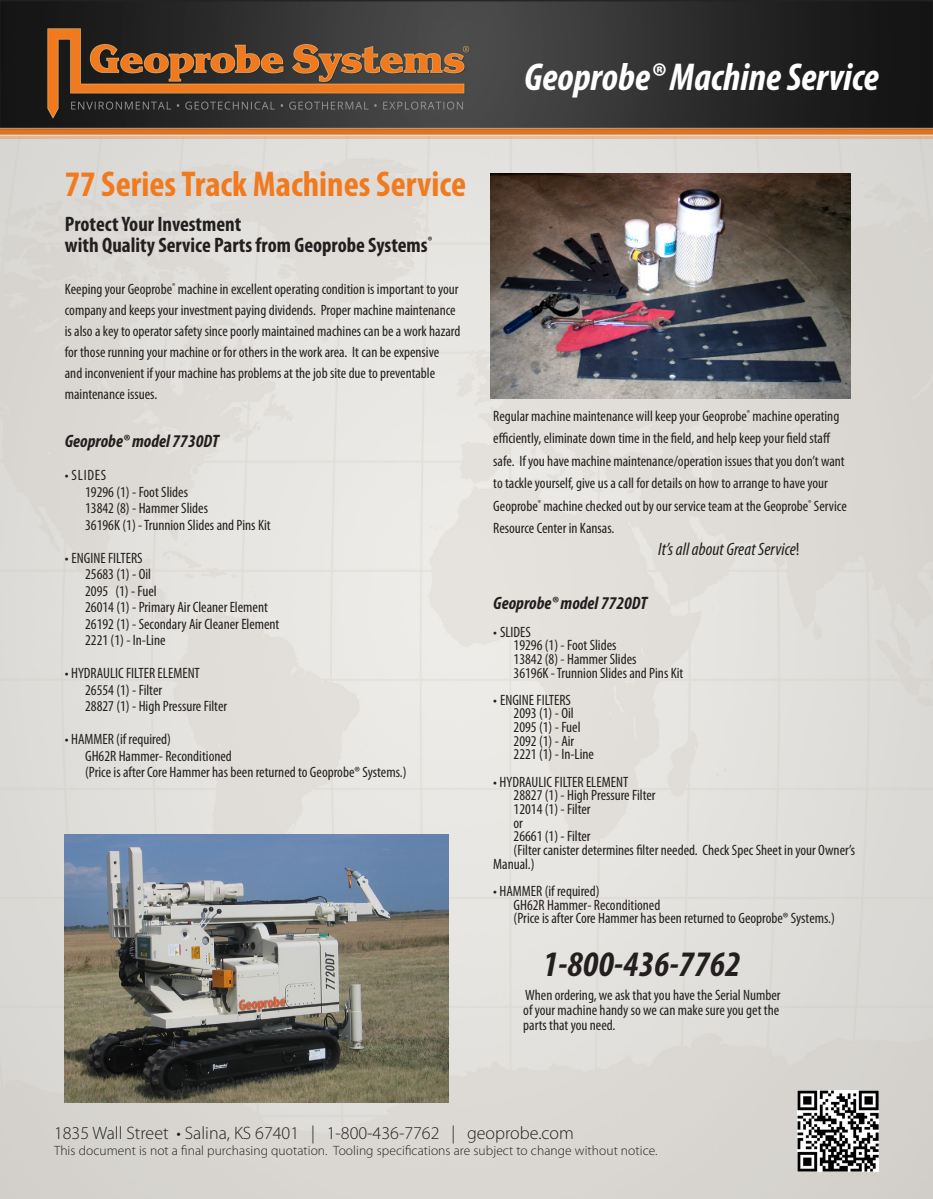
<style>
.page{position:relative;width:933px;height:1199px;background:#fff}
.page>*{position:absolute;margin:0;border:0;box-sizing:border-box;transform-origin:0 0}
.white_heading{font:italic 700 condensed 39px "Myriad Pro";color:#fff}
.Heading_1{font:700 condensed 36px "Myriad Pro";color:#f17a1f}
.t1{font:italic 700 condensed 36px "Myriad Pro";color:#231f20}
.t2{font:700 condensed 21px "Myriad Pro";color:#231f20}
.Heading_3{font:300 18px "Myriad Pro";color:#231f20}
.Main_Text{font:italic 700 condensed 18px "Myriad Pro";color:#231f20}
.t3{font:italic condensed 18px "Myriad Pro";color:#231f20}
.Main_Text-2{font:condensed 15px/21px "Myriad Pro";color:#231f20}
.Heading_3-2{font:300 13.5px "Myriad Pro";letter-spacing:.005em;color:#231f20}
.s1{font-style:normal}
</style>
<div class="page">
<img style="left:0;top:0;width:932px;height:1199px">
<img style="left:797px;top:1091px;width:81px;height:81px">
<img style="left:65px;top:835px;width:383px;height:267px">
<img style="left:490px;top:174px;width:360px;height:225px">
<p class="white_heading" style="left:524px;top:53px;width:356px">Geoprobe® Machine Service</p>
<p class="Heading_1" style="left:65px;top:161px;width:403px">77 Series Track Machines Service</p>
<p class="t2" style="left:65px;top:211px;width:178px">Protect Your Investment</p>
<p class="t2" style="left:65px;top:232px;width:369px">with Quality Service Parts from Geoprobe Systems<sup>®</sup></p>
<p class="Main_Text-2" style="left:65px;top:279px;width:397px">Keeping your Geoprobe<sup>®</sup> machine in excellent operating condition is important to your company and keeps your investment paying dividends. Proper machine maintenance is also a key to operator safety since poorly maintained machines can be a work hazard for those running your machine or for others in the work area. It can be expensive and inconvenient if your machine has problems at the job site due to preventable maintenance issues.</p>
<p class="Main_Text" style="left:65px;top:430px;width:155px">Geoprobe® model 7730DT</p>
<p class="Main_Text-2" style="left:65px;top:464px;width:43px">• SLIDES</p>
<p class="Main_Text-2" style="left:85px;top:481px;width:104px">19296 (1) - Foot Slides</p>
<p class="Main_Text-2" style="left:85px;top:497px;width:124px">13842 (8) - Hammer Slides</p>
<p class="Main_Text-2" style="left:85px;top:514px;width:187px">36196K (1) -Trunnion Slides and Pins Kit</p>
<p class="Main_Text-2" style="left:65px;top:547px;width:79px">• ENGINE FILTERS</p>
<p class="Main_Text-2" style="left:85px;top:563px;width:67px">25683 (1) - Oil</p>
<p class="Main_Text-2" style="left:85px;top:580px;width:73px">2095 (1) - Fuel</p>
<p class="Main_Text-2" style="left:85px;top:596px;width:184px">26014 (1) - Primary Air Cleaner Element</p>
<p class="Main_Text-2" style="left:85px;top:613px;width:196px">26192 (1) - Secondary Air Cleaner Element</p>
<p class="Main_Text-2" style="left:85px;top:629px;width:82px">2221 (1) - In-Line</p>
<p class="Main_Text-2" style="left:65px;top:662px;width:136px">• HYDRAULIC FILTER ELEMENT</p>
<p class="Main_Text-2" style="left:85px;top:679px;width:78px">26554 (1) - Filter</p>
<p class="Main_Text-2" style="left:85px;top:695px;width:143px">28827 (1) - High Pressure Filter</p>
<p class="Main_Text-2" style="left:65px;top:728px;width:108px">• HAMMER (if required)</p>
<p class="Main_Text-2" style="left:85px;top:745px;width:148px">GH62R Hammer- Reconditioned</p>
<p class="Main_Text-2" style="left:85px;top:761px;width:323px">(Price is after Core Hammer has been returned to Geoprobe® Systems.)</p>
<p class="Main_Text-2" style="left:493px;top:404px;width:355px;line-height:22.5px">Regular machine maintenance will keep your Geoprobe<sup>®</sup> machine operating efficiently, eliminate down time in the field, and help keep your field staff safe. If you have machine maintenance/operation issues that you don’t want to tackle yourself, give us a call for details on how to arrange to have your Geoprobe<sup>®</sup> machine checked out by our service team at the Geoprobe<sup>®</sup> Service Resource Center in Kansas.</p>
<p class="t3" style="left:658px;top:538px;width:142px">It’s all about Great Service<span class="s1">!</span></p>
<p class="Main_Text" style="left:493px;top:592px;width:155px">Geoprobe® model 7720DT</p>
<p class="Main_Text-2" style="left:493px;top:621px;width:39px">• SLIDES</p>
<p class="Main_Text-2" style="left:513px;top:634px;width:104px">19296 (1) - Foot Slides</p>
<p class="Main_Text-2" style="left:513px;top:648px;width:124px">13842 (8) - Hammer Slides</p>
<p class="Main_Text-2" style="left:513px;top:662px;width:171px">36196K -Trunnion Slides and Pins Kit</p>
<p class="Main_Text-2" style="left:493px;top:689px;width:79px">• ENGINE FILTERS</p>
<p class="Main_Text-2" style="left:513px;top:703px;width:62px">2093 (1) - Oil</p>
<p class="Main_Text-2" style="left:513px;top:716px;width:68px">2095 (1) - Fuel</p>
<p class="Main_Text-2" style="left:513px;top:730px;width:62px">2092 (1) - Air</p>
<p class="Main_Text-2" style="left:513px;top:744px;width:82px">2221 (1) - In-Line</p>
<p class="Main_Text-2" style="left:493px;top:771px;width:136px">• HYDRAULIC FILTER ELEMENT</p>
<p class="Main_Text-2" style="left:513px;top:785px;width:143px">28827 (1) - High Pressure Filter</p>
<p class="Main_Text-2" style="left:513px;top:798px;width:78px">12014 (1) - Filter</p>
<p class="Main_Text-2" style="left:513px;top:812px;width:11px">or</p>
<p class="Main_Text-2" style="left:513px;top:826px;width:78px">26661 (1) - Filter</p>
<p class="Main_Text-2" style="left:493px;top:843px;width:363px;line-height:13.6px;text-indent:20px">(Filter canister determines filter needed. Check Spec Sheet in your Owner’s<br>Manual.)</p>
<p class="Main_Text-2" style="left:493px;top:880px;width:108px">• HAMMER (if required)</p>
<p class="Main_Text-2" style="left:513px;top:894px;width:148px">GH62R Hammer- Reconditioned</p>
<p class="Main_Text-2" style="left:513px;top:907px;width:323px">(Price is after Core Hammer has been returned to Geoprobe® Systems.)</p>
<p class="t1" style="left:542px;top:941px;width:199px">1-800-436-7762</p>
<p class="Main_Text-2" style="left:523px;top:987px;width:259px;line-height:15px;text-align:justify">When ordering, we ask that you have the Serial Number of your machine handy so we can make sure you get the parts that you need.</p>
<p class="Heading_3" style="left:54px;top:1122px;width:521px">1835 Wall Street • Salina, KS 67401 | 1-800-436-7762 | geoprobe.com</p>
<p class="Heading_3-2" style="left:54px;top:1142px;width:604px">This document is not a final purchasing quotation. Tooling specifications are subject to change without notice.</p>
</div>
